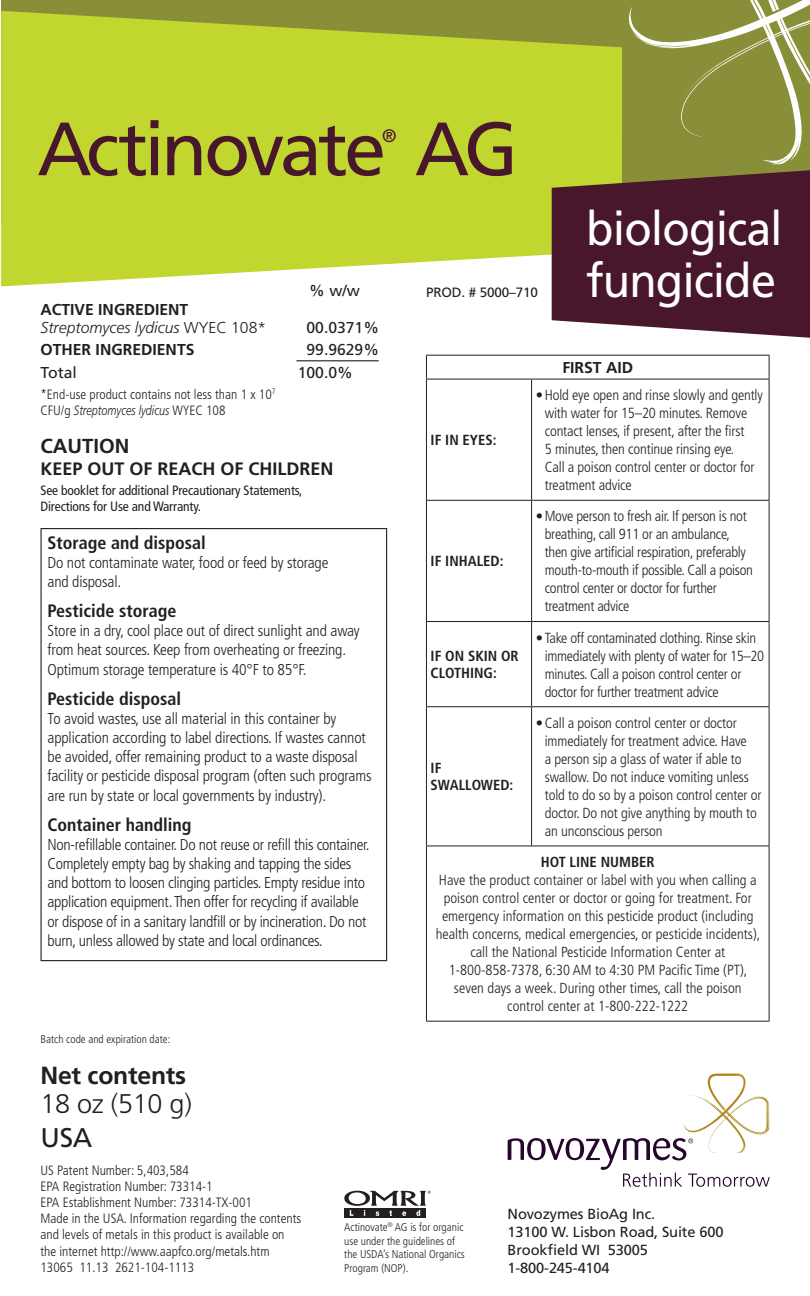
<style>
.page{position:relative;width:810px;height:1296px;background:#fff}
.page>*{position:absolute;margin:0;border:0;box-sizing:border-box;transform-origin:0 0}
.t1{font:75.38px "Frutiger LT Std";letter-spacing:-.05em;color:#48172b}
.t2{font:47.25px/51.8px "Frutiger LT Std";letter-spacing:-.02em;color:#fff;scale:.95 1}
.t3{font:300 27px "Frutiger LT Std";letter-spacing:-.01em;color:#231f20}
.t4{font:27px "Frutiger LT Std";color:#231f20}
.t5{font:700 24.75px "Frutiger LT Std";letter-spacing:-.01em;color:#231f20}
.t6{font:700 20.25px "Frutiger LT Std";color:#231f20}
.t7{font:700 condensed 18px "Frutiger LT Std";color:#231f20}
.t8{font:700 18px "Frutiger LT Std";color:#231f20}
.t9{font:18px "Frutiger LT Std";color:#48172b}
.t10{font:300 condensed 15.75px/19.1px "Frutiger LT Std";letter-spacing:-.01em;color:#231f20}
.t11{font:italic 300 15.75px/18px "Frutiger LT Std";color:#231f20}
.t12{font:15.75px "Frutiger LT Std";color:#231f20}
.t13{font:700 15.75px "Frutiger LT Std";color:#231f20}
.t14{font:300 condensed 14.62px/18px "Frutiger LT Std";letter-spacing:-.01em;color:#231f20}
.t15{font:14.62px/18px "Frutiger LT Std";letter-spacing:-.01em;color:#231f20}
.t16{font:700 condensed 14.62px/16.9px "Frutiger LT Std";color:#231f20}
.t17{font:300 condensed 13.5px/16.2px "Frutiger LT Std";color:#231f20}
.t18{font:condensed 13.5px/15.8px "Frutiger LT Std";letter-spacing:-.01em;color:#231f20}
.t19{font:13.5px "Frutiger LT Std";letter-spacing:-.01em;color:#231f20}
.t20{font:300 condensed 11.25px/13.5px "Frutiger LT Std";color:#231f20}
.s1{font-weight:700;font-style:normal}
.s2{font-style:normal}
.s3{font-style:italic;font-stretch:normal}
</style>
<div class="page">
<div style="left:1px;top:0;width:809px;height:224px;background:#898f39"></div>
<svg style="left:1px;top:11px;width:621px;height:275px;background:#c0d43a"></svg>
<svg style="left:629px;top:0;width:181px;height:165px"></svg>
<svg style="left:552px;top:170px;width:258px;height:168px;background:#562b36"></svg>
<svg style="left:508px;top:1074px;width:262px;height:113px"></svg>
<hr style="left:296px;top:360px;width:83px;height:1px;background:#231f20">
<hr style="left:426px;top:355px;width:106px;height:1px;background:#231f20">
<svg style="left:426px;top:356px;width:1px;height:23px"></svg>
<hr style="left:532px;top:355px;width:238px;height:1px;background:#231f20">
<svg style="left:769px;top:356px;width:1px;height:23px"></svg>
<hr style="left:426px;top:379px;width:106px;height:1px;background:#231f20">
<hr style="left:426px;top:379px;width:1px;height:121px;background:#231f20">
<hr style="left:532px;top:379px;width:238px;height:1px;background:#231f20">
<hr style="left:531px;top:379px;width:1px;height:121px;background:#231f20">
<hr style="left:769px;top:379px;width:1px;height:121px;background:#231f20">
<hr style="left:426px;top:500px;width:106px;height:1px;background:#231f20">
<hr style="left:426px;top:501px;width:1px;height:120px;background:#231f20">
<hr style="left:532px;top:500px;width:238px;height:1px;background:#231f20">
<hr style="left:531px;top:501px;width:1px;height:120px;background:#231f20">
<hr style="left:769px;top:501px;width:1px;height:120px;background:#231f20">
<hr style="left:426px;top:621px;width:106px;height:1px;background:#231f20">
<hr style="left:426px;top:622px;width:1px;height:84px;background:#231f20">
<hr style="left:532px;top:621px;width:238px;height:1px;background:#231f20">
<hr style="left:531px;top:622px;width:1px;height:84px;background:#231f20">
<hr style="left:769px;top:622px;width:1px;height:84px;background:#231f20">
<hr style="left:426px;top:706px;width:106px;height:1px;background:#231f20">
<hr style="left:426px;top:707px;width:1px;height:139px;background:#231f20">
<hr style="left:532px;top:706px;width:238px;height:1px;background:#231f20">
<hr style="left:531px;top:707px;width:1px;height:139px;background:#231f20">
<hr style="left:769px;top:707px;width:1px;height:139px;background:#231f20">
<hr style="left:426px;top:846px;width:106px;height:1px;background:#231f20">
<hr style="left:426px;top:846px;width:1px;height:175px;background:#231f20">
<hr style="left:532px;top:846px;width:238px;height:1px;background:#231f20">
<hr style="left:769px;top:846px;width:1px;height:175px;background:#231f20">
<hr style="left:426px;top:1021px;width:106px;height:1px;background:#231f20">
<hr style="left:532px;top:1021px;width:238px;height:1px;background:#231f20">
<div style="left:344px;top:1208px;width:82px;height:10px;background:#231f20"></div>
<svg style="left:344px;top:1191px;width:87px;height:25px"></svg>
<hr style="left:40px;top:528px;width:347px;height:1px;background:#231f20">
<hr style="left:40px;top:529px;width:2px;height:431px;background:#231f20">
<hr style="left:386px;top:529px;width:1px;height:431px;background:#231f20">
<hr style="left:40px;top:960px;width:347px;height:1px;background:#231f20">
<h1 class="t1" style="left:37px;top:105px;width:483px">Actinovate AG</h1>
<p class="t9" style="left:382px;top:125px;width:16px">®</p>
<p class="t11" style="left:40px;top:301px;width:227px"><span class="s1">ACTIVE INGREDIENT<br></span>Streptomyces lydicus <span class="s2">WYEC 108*</span></p>
<p class="t12" style="left:309px;top:282px;width:52px">% w/w</p>
<p class="t12" style="left:306px;top:319px;width:74px">00.0371%</p>
<p class="t19" style="left:426px;top:284px;width:114px">PROD. # 5000–710</p>
<h2 class="t2" style="left:586px;top:203px;width:209px">biological fungicide</h2>
<p class="t13" style="left:40px;top:341px;width:156px">OTHER INGREDIENTS</p>
<p class="t12" style="left:306px;top:341px;width:74px">99.9629%</p>
<p class="t12" style="left:40px;top:363px;width:38px">Total</p>
<p class="t12" style="left:298px;top:363px;width:57px">100.0%</p>
<p class="t17" style="left:40px;top:386px;width:237px">*End-use product contains not less than 1 x 10<sup>7<br></sup>CFU/g <span class="s3">Streptomyces lydicus</span> WYEC 108</p>
<h3 class="t6" style="left:40px;top:434px;width:90px">CAUTION</h3>
<p class="t8" style="left:40px;top:458px;width:295px">KEEP OUT OF REACH OF CHILDREN</p>
<p class="t18" style="left:40px;top:483px;width:263px">See booklet for additional Precautionary Statements,<br>Directions for Use and Warranty.</p>
<p class="t7" style="left:48px;top:532px;width:160px">Storage and disposal</p>
<p class="t10" style="left:48px;top:553px;width:282px">Do not contaminate water, food or feed by storage and disposal.</p>
<p class="t7" style="left:48px;top:600px;width:130px">Pesticide storage</p>
<p class="t10" style="left:48px;top:622px;width:314px">Store in a dry, cool place out of direct sunlight and away from heat sources. Keep from overheating or freezing.<br>Optimum storage temperature is 40°F to 85°F.</p>
<p class="t7" style="left:48px;top:688px;width:135px">Pesticide disposal</p>
<p class="t10" style="left:48px;top:709px;width:326px">To avoid wastes, use all material in this container by application according to label directions. If wastes cannot be avoided, offer remaining product to a waste disposal facility or pesticide disposal program (often such programs are run by state or local governments by industry).</p>
<p class="t7" style="left:48px;top:814px;width:146px">Container handling</p>
<p class="t10" style="left:48px;top:835px;width:324px">Non-refillable container. Do not reuse or refill this container.<br>Completely empty bag by shaking and tapping the sides and bottom to loosen clinging particles. Empty residue into application equipment. Then offer for recycling if available or dispose of in a sanitary landfill or by incineration. Do not burn, unless allowed by state and local ordinances.</p>
<p class="t20" style="left:40px;top:1032px;width:131px">Batch code and expiration date:</p>
<h3 class="t5" style="left:40px;top:1061px;width:147px">Net contents</h3>
<h3 class="t3" style="left:40px;top:1088px;width:153px">18 oz (510 g)</h3>
<h3 class="t4" style="left:40px;top:1122px;width:53px">USA</h3>
<p class="t16" style="left:431px;top:432px;width:67px">IF IN EYES:</p>
<p class="t16" style="left:431px;top:553px;width:74px">IF INHALED:</p>
<p class="t16" style="left:431px;top:648px;width:90px">IF ON SKIN OR<br>CLOTHING:</p>
<p class="t13" style="left:562px;top:358px;width:72px">FIRST AID</p>
<p class="t14" style="left:545px;top:386px;width:220px;text-indent:-9px">•Hold eye open and rinse slowly and gently with water for 15–20 minutes. Remove contact lenses, if present, after the first<br>5 minutes, then continue rinsing eye.<br>Call a poison control center or doctor for treatment advice</p>
<p class="t14" style="left:545px;top:508px;width:210px;text-indent:-9px">•Move person to fresh air. If person is not breathing, call 911 or an ambulance, then give artificial respiration, preferably mouth-to-mouth if possible. Call a poison control center or doctor for further treatment advice</p>
<p class="t14" style="left:545px;top:629px;width:221px;text-indent:-9px">•Take off contaminated clothing. Rinse skin immediately with plenty of water for 15–20 minutes. Call a poison control center or doctor for further treatment advice</p>
<p class="t14" style="left:545px;top:714px;width:218px;text-indent:-9px">•Call a poison control center or doctor immediately for treatment advice. Have<br>a person sip a glass of water if able to swallow. Do not induce vomiting unless told to do so by a poison control center or doctor. Do not give anything by mouth to an unconscious person</p>
<p class="t16" style="left:541px;top:854px;width:115px">HOT LINE NUMBER</p>
<p class="t14" style="left:436px;top:871px;width:326px;text-align:center">Have the product container or label with you when calling a poison control center or doctor or going for treatment. For emergency information on this pesticide product (including health concerns, medical emergencies, or pesticide incidents), call the National Pesticide Information Center at 1-800-858-7378, 6:30 AM to 4:30 PM Pacific Time (PT), seven days a week. During other times, call the poison control center at 1-800-222-1222</p>
<p class="t16" style="left:431px;top:760px;width:84px">IF<br>SWALLOWED:</p>
<p class="t17" style="left:40px;top:1162px;width:262px">US Patent Number: 5,403,584<br>EPA Registration Number: 73314-1<br>EPA Establishment Number: 73314-TX-001<br>Made in the USA. Information regarding the contents and levels of metals in this product is available on the internet http://www.aapfco.org/metals.htm 13065 11.13 2621-104-1113</p>
<p class="t20" style="left:344px;top:1221px;width:122px">Actinovate<sup>®</sup> AG is for organic use under the guidelines of the USDA’s National Organics<br>Program (NOP).</p>
<p class="t15" style="left:508px;top:1205px;width:217px">Novozymes BioAg Inc.<br>13100 W. Lisbon Road, Suite 600<br>Brookfield WI 53005<br>1-800-245-4104</p>
</div>
